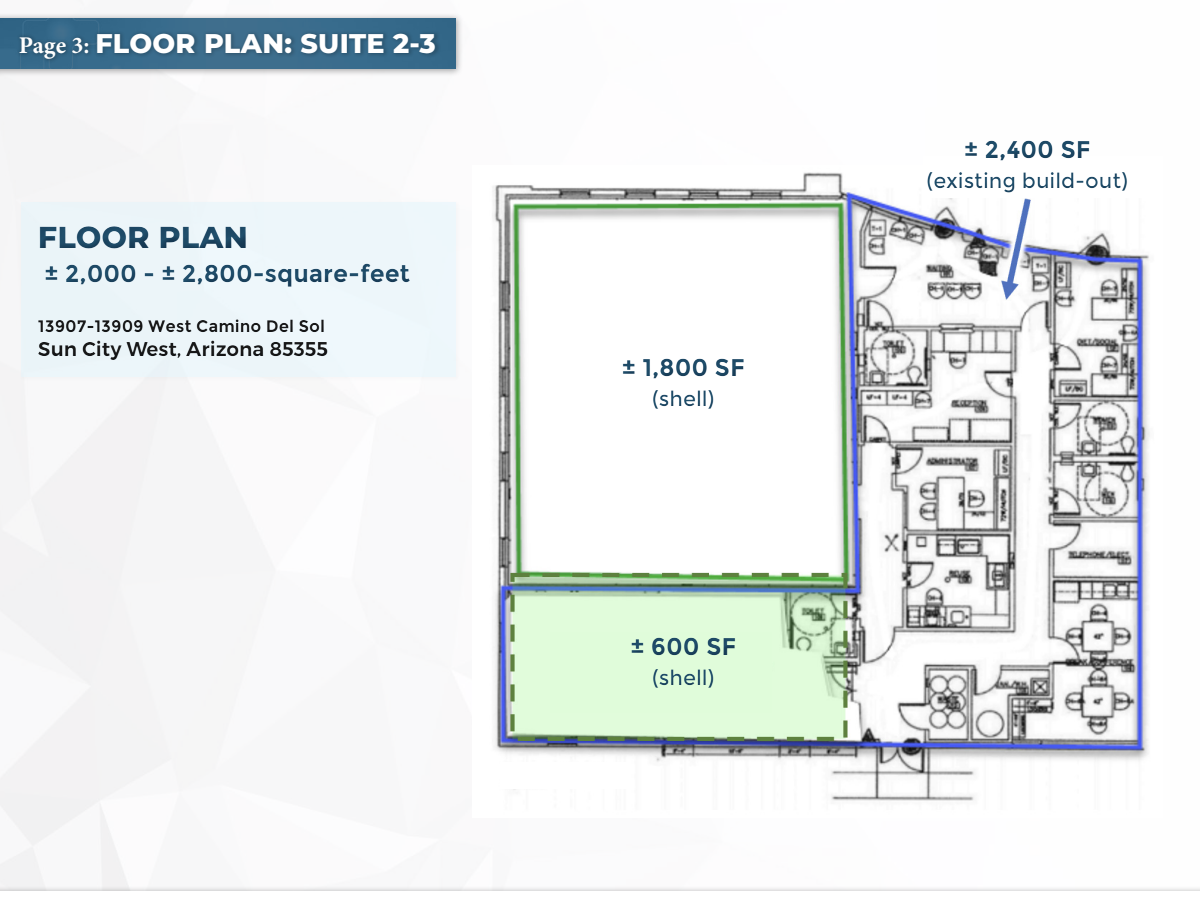
<style>
.page{position:relative;width:1200px;height:900px;background:#fff}
.page>*{position:absolute;margin:0;border:0;box-sizing:border-box;transform-origin:0 0}
.t1{font:800 30.45px "Montserrat";color:#21506d}
.t2{font:800 27px "Montserrat";letter-spacing:.01em;color:#fff}
.t3{font:700 24.15px "Montserrat";color:#21506d}
.t4{font:21px "Montserrat";color:#21506d}
.t5{font:600 19.95px "Montserrat";color:#1a1a1a}
.t6{font:700 16.8px "Montserrat";color:#1a1a1a}
.s1{font-family:"Minion Pro";font-weight:700;font-size:24px}
</style>
<div class="page">
<div style="left:0;top:886px;width:1200px;height:14px;background:#000;opacity:.35"></div>
<div style="left:0;top:891px;width:1200px;height:9px;background:#fff"></div>
<div style="left:0;top:13px;width:464px;height:63px;background:#000;opacity:.35"></div>
<div style="left:0;top:18px;width:456px;height:51px;background:#376b8c"></div>
<div style="left:16px;top:30px;width:425px;height:34px;background:#000;opacity:.2"></div>
<div style="left:18px;top:199px;width:444px;height:183px;background:#f7f7f8"></div>
<div style="left:21px;top:202px;width:435px;height:175px;background:#edf6fa"></div>
<div style="left:32px;top:313px;width:306px;height:51px;background:#00264b;opacity:.35"></div>
<div style="left:31px;top:220px;width:390px;height:78px;background:#00264b;opacity:.35"></div>
<img style="left:491px;top:172px;width:663px;height:638px">
<div style="left:923px;top:157px;width:239px;height:41px;background:#fff"></div>
<div style="left:543px;top:329px;width:267px;height:81px;background:#fff"></div>
<div style="left:551px;top:632px;width:221px;height:81px;background:#e0fcda"></div>
<div style="left:501px;top:763px;width:130px;height:26px;background:#fff"></div>
<div style="left:916px;top:133px;width:219px;height:62px;background:#fefeff"></div>
<div style="left:920px;top:134px;width:219px;height:61px;background:#00264b;opacity:.35"></div>
<div style="left:612px;top:351px;width:140px;height:61px;background:#fff"></div>
<div style="left:614px;top:352px;width:141px;height:60px;background:#00264b;opacity:.35"></div>
<div style="left:622px;top:630px;width:124px;height:61px;background:#00264b;opacity:.35"></div>
<p class="t2" style="left:19px;top:23px;width:419px"><span class="s1">Page 3:</span> FLOOR PLAN: SUITE 2-3</p>
<p class="t1" style="left:38px;top:215px;width:211px">FLOOR PLAN</p>
<p class="t3" style="left:44px;top:259px;width:367px">± 2,000 - ± 2,800-square-feet</p>
<p class="t6" style="left:38px;top:316px;width:289px">13907-13909 West Camino Del Sol</p>
<p class="t5" style="left:38px;top:337px;width:292px">Sun City West, Arizona 85355</p>
<p class="t3" style="left:622px;top:353px;width:125px">± 1,800 SF</p>
<p class="t4" style="left:652px;top:387px;width:64px">(shell)</p>
<p class="t3" style="left:630px;top:632px;width:107px">± 600 SF</p>
<p class="t4" style="left:652px;top:665px;width:64px">(shell)</p>
<p class="t3" style="left:964px;top:135px;width:128px">± 2,400 SF</p>
<p class="t4" style="left:926px;top:168px;width:203px">(existing build-out)</p>
</div>
